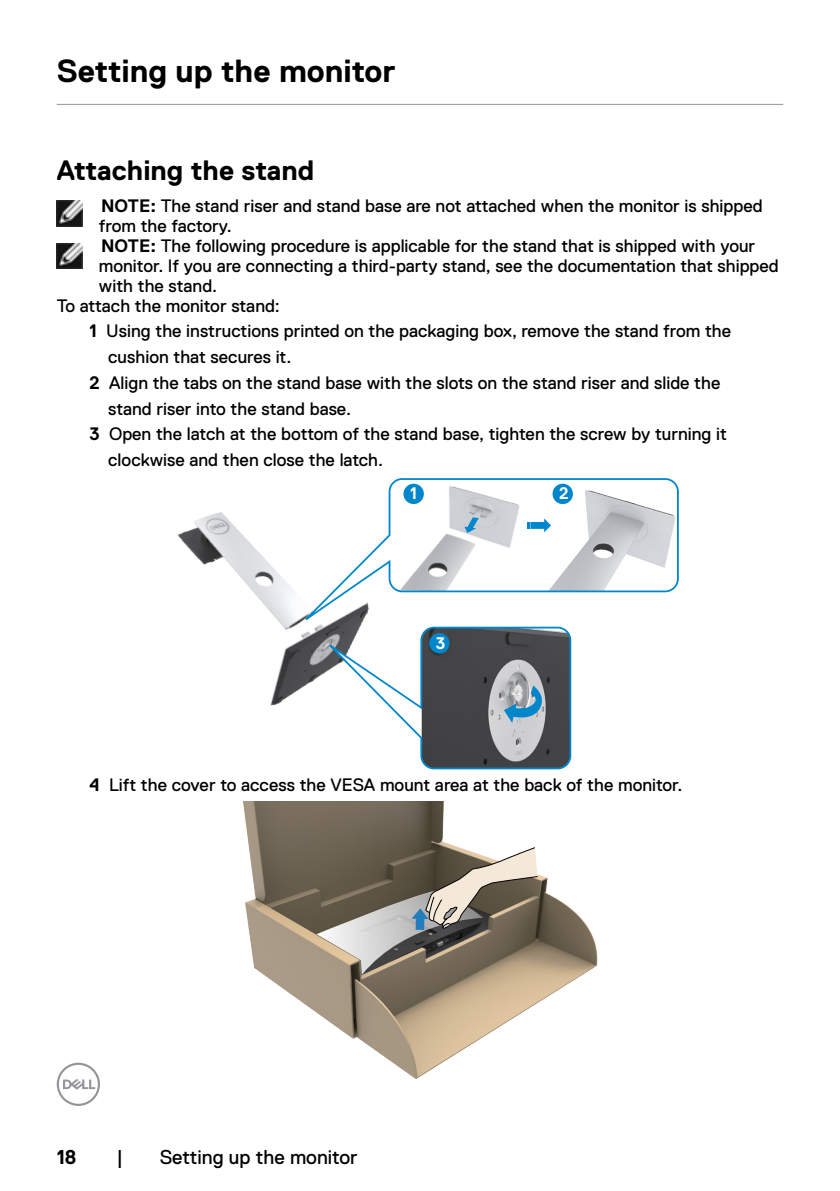
<style>
.page{position:relative;width:840px;height:1191px;background:#fff}
.page>*{position:absolute;margin:0;border:0;box-sizing:border-box;transform-origin:0 0}
.Head1{font:700 32px "Dell Replica";color:#000}
.Head2{font:700 28px "Dell Replica";color:#000}
.t1{font:20px "Dell Replica";color:#000}
.t2{font:700 20px "Dell Replica";color:#000}
.Paragraph{font:18px "Dell Replica";color:#000}
.Note{font:18px "Dell Replica";color:#000}
.t3{font:700 16.8px "Dell Replica";color:#fff}
.s1{font-weight:700}
</style>
<div class="page">
<svg style="left:57px;top:1062px;width:43px;height:44px"></svg>
<hr style="left:57px;top:104px;width:725px;height:1px;background:#939598">
<img style="left:57px;top:201px;width:25px;height:25px">
<img style="left:57px;top:243px;width:25px;height:26px">
<img style="left:270px;top:638px;width:45px;height:68px">
<img style="left:177px;top:512px;width:138px;height:126px">
<svg style="left:291px;top:478px;width:388px;height:154px"></svg>
<div style="left:403px;top:484px;width:20px;height:20px;background:#0087cb;border-radius:50%"></div>
<div style="left:552px;top:484px;width:20px;height:20px;background:#0087cb;border-radius:50%"></div>
<svg style="left:315px;top:626px;width:257px;height:144px"></svg>
<img style="left:243px;top:801px;width:355px;height:278px">
<svg style="left:316px;top:847px;width:221px;height:127px;background:#888073"></svg>
<p class="Head1" style="left:57px;top:53px;width:340px">Setting up the monitor</p>
<p class="Head2" style="left:57px;top:155px;width:259px">Attaching the stand</p>
<p class="Note" style="left:101px;top:195px;width:662px"><span class="s1">NOTE:</span> The stand riser and stand base are not attached when the monitor is shipped</p>
<p class="Note" style="left:99px;top:215px;width:134px">from the factory.</p>
<p class="Note" style="left:101px;top:235px;width:655px"><span class="s1">NOTE:</span> The following procedure is applicable for the stand that is shipped with your</p>
<p class="Note" style="left:99px;top:255px;width:681px">monitor. If you are connecting a third-party stand, see the documentation that shipped</p>
<p class="Note" style="left:99px;top:275px;width:120px">with the stand.</p>
<p class="Paragraph" style="left:57px;top:295px;width:225px">To attach the monitor stand:</p>
<p class="Paragraph" style="left:89px;top:321px;width:642px"><span class="s1">1</span> Using the instructions printed on the packaging box, remove the stand from the</p>
<p class="Paragraph" style="left:108px;top:347px;width:185px">cushion that secures it.</p>
<p class="Paragraph" style="left:89px;top:372px;width:632px"><span class="s1">2</span> Align the tabs on the stand base with the slots on the stand riser and slide the</p>
<p class="Paragraph" style="left:108px;top:398px;width:244px">stand riser into the stand base.</p>
<p class="Paragraph" style="left:89px;top:424px;width:638px"><span class="s1">3</span> Open the latch at the bottom of the stand base, tighten the screw by turning it</p>
<p class="Paragraph" style="left:108px;top:449px;width:276px">clockwise and then close the latch.</p>
<p class="t3" style="left:410px;top:484px;width:8px">1</p>
<p class="t3" style="left:559px;top:484px;width:11px">2</p>
<p class="t3" style="left:435px;top:633px;width:11px">3</p>
<p class="Paragraph" style="left:89px;top:775px;width:594px"><span class="s1">4</span> Lift the cover to access the VESA mount area at the back of the monitor.</p>
<p class="t2" style="left:57px;top:1146px;width:21px">18</p>
<p class="t1" style="left:116px;top:1146px;width:8px">|</p>
<p class="t1" style="left:159px;top:1146px;width:199px">Setting up the monitor</p>
</div>
